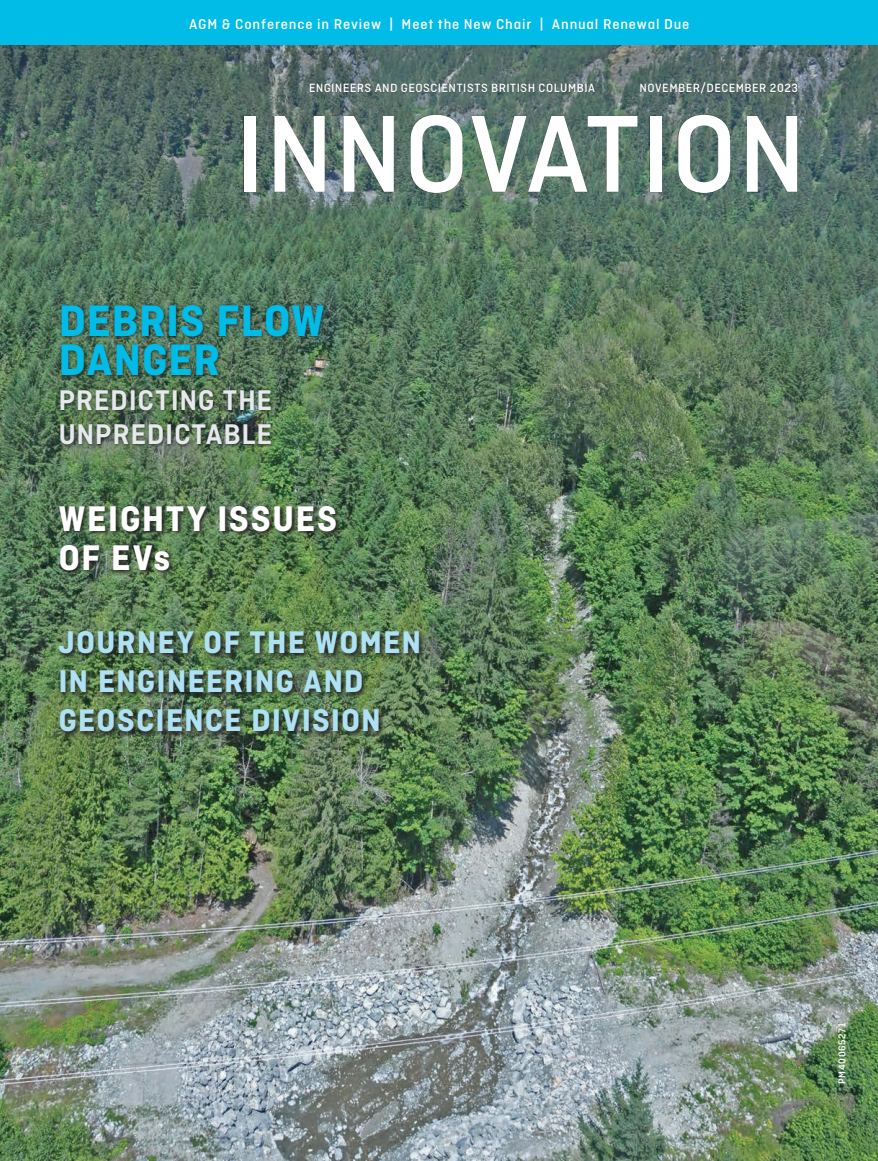
<style>
.page{position:relative;width:878px;height:1161px;background:#fff}
.page>*{position:absolute;margin:0;border:0;box-sizing:border-box;transform-origin:0 0}
.t1{font:500 115.5px "Ciutadella";letter-spacing:.01em;color:#fff}
.t2{font:700 46.5px/39px "Ciutadella";letter-spacing:.01em;color:#02bce8}
.t3{font:700 37.5px/39px "Ciutadella";letter-spacing:.035em;color:#fff}
.t4{font:700 33px/39px "Ciutadella";letter-spacing:.03em;color:#afe1f5}
.t5{font:600 30px/34.5px "Ciutadella";letter-spacing:.02em;color:#e5e9ec}
.t6{font:500 15px "Ciutadella";letter-spacing:.055em;color:#fff}
.t7{font:500 12.75px "Ciutadella";letter-spacing:.035em;color:#fff}
.t8{font:500 10.5px "Ciutadella";letter-spacing:.06em;color:#fff}
</style>
<div class="page">
<img style="left:0;top:366px;width:878px;height:795px">
<svg style="left:0;top:45px;width:878px;height:321px"></svg>
<div style="left:0;top:0;width:878px;height:45px;background:#02bce8"></div>
<div style="left:243px;top:114px;width:554px;height:79px;background:#231f20;opacity:.75"></div>
<div style="left:309px;top:84px;width:286px;height:9px;background:#231f20;opacity:.75"></div>
<div style="left:640px;top:82px;width:158px;height:12px;background:#231f20;opacity:.75"></div>
<div style="left:58px;top:504px;width:283px;height:72px;background:#231f20;opacity:.85"></div>
<div style="left:57px;top:630px;width:368px;height:109px;background:#231f20;opacity:.95"></div>
<div style="left:58px;top:302px;width:270px;height:147px;background:#231f20;opacity:.75"></div>
<p class="t6" style="left:189px;top:15px;width:502px">AGM &amp; Conference in Review | Meet the New Chair | Annual Renewal Due</p>
<p class="t7" style="left:309px;top:81px;width:288px">ENGINEERS AND GEOSCIENTISTS BRITISH COLUMBIA</p>
<p class="t7" style="left:639px;top:81px;width:160px">NOVEMBER/DECEMBER 2023</p>
<h1 class="t1" style="left:235px;top:89px;width:573px">INNOVATION</h1>
<h2 class="t2" style="left:58px;top:301px;width:268px">DEBRIS FLOW<br>DANGER</h2>
<h3 class="t5" style="left:58px;top:382px;width:215px">PREDICTING THE<br>UNPREDICTABLE</h3>
<h3 class="t3" style="left:58px;top:499px;width:280px">WEIGHTY ISSUES<br>OF EVs</h3>
<h3 class="t4" style="left:58px;top:623px;width:364px">JOURNEY OF THE WOMEN<br>IN ENGINEERING AND<br>GEOSCIENCE DIVISION</h3>
<p class="t8" style="left:836px;top:1084px;width:63px;rotate:-90deg">PM40065271</p>
</div>
